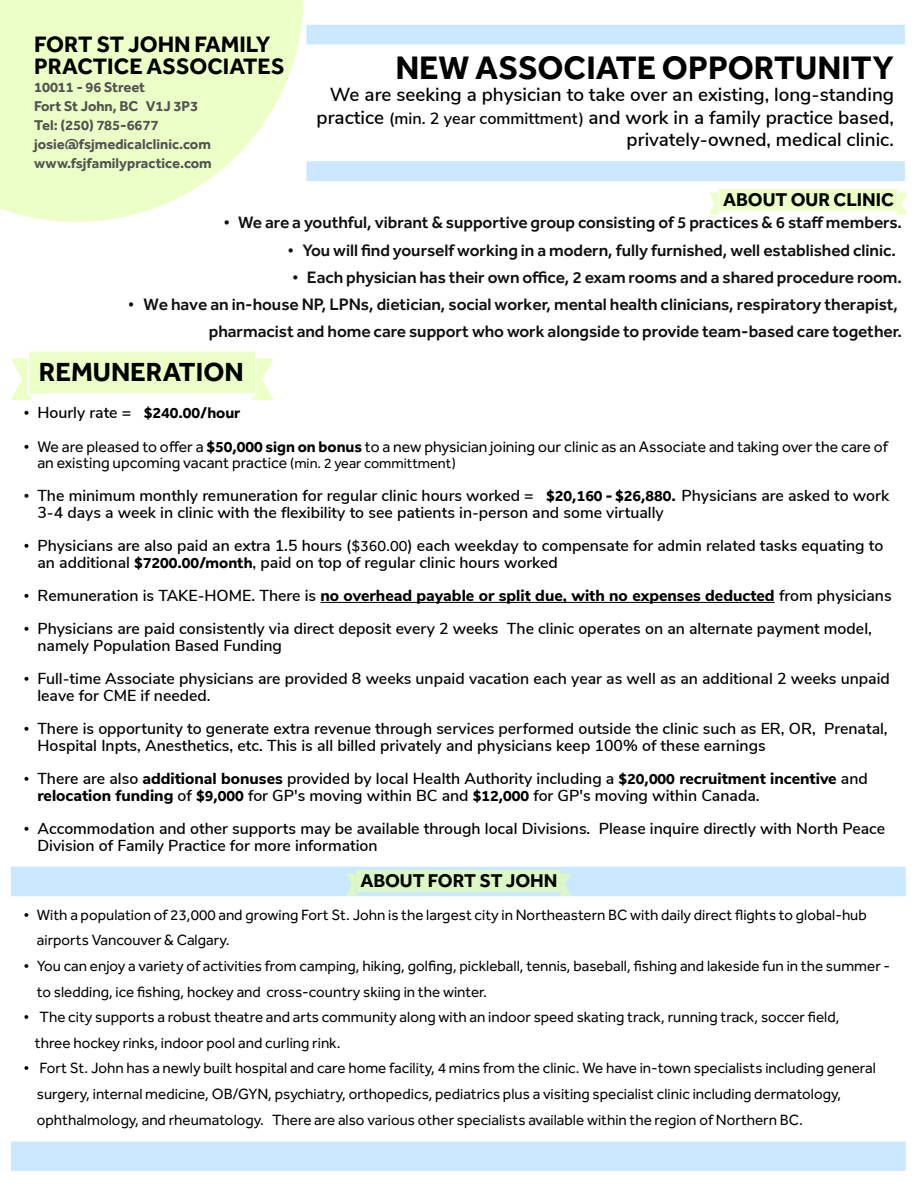
<style>
.page{position:relative;width:918px;height:1188px;background:#fff}
.page>*{position:absolute;margin:0;border:0;box-sizing:border-box;transform-origin:0 0}
.t1{font:700 33.45px "Effra CC";color:#000}
.t2{font:700 27px "Effra CC";color:#000}
.t3{font:700 22.95px/23px "Effra CC";color:#000}
.t4{font:700 19.05px "Effra CC";color:#000}
.t5{font:600 18.9px/22.6px "Nunito Sans";color:#000;text-align:right}
.t6{font:600 17.1px/27.3px "Effra CC";color:#000;text-align:right}
.t7{font:600 15.9px/16.6px "Nunito Sans";color:#000}
.t8{font:15.9px/16.6px "Effra CC";color:#000}
.t9{font:800 15.9px "Nunito Sans";color:#000}
.t10{font:700 15.9px "Effra CC";color:#000}
.t11{font:15.3px/25.7px "Effra CC";color:#000}
.t12{font:700 14.55px/19px "Effra CC";color:#525252}
.s1{font-size:16.2px}
.s2{font-family:"Times New Roman";font-weight:400}
.s3{font-family:"Nunito Sans";font-weight:600}
.s4{font-family:"Times New Roman"}
.s5{font-weight:700}
.s6{font-size:14.55px}
.s7{font-family:"Effra CC";font-weight:700}
.s8{font-family:"Effra CC";font-weight:400}
.s9{font-weight:600}
.s10{font-weight:800}
</style>
<div class="page">
<svg style="left:0;top:0;width:303px;height:222px;fill:#ecffc6"></svg>
<svg style="left:11px;top:351px;width:263px;height:49px"></svg>
<hr style="left:320px;top:602px;width:454px;height:1px;background:#000">
<svg style="left:306px;top:25px;width:599px;height:156px"></svg>
<svg style="left:11px;top:867px;width:894px;height:304px"></svg>
<svg style="left:709px;top:189px;width:198px;height:25px;background:#eeffcf"></svg>
<svg style="left:346px;top:870px;width:224px;height:26px;background:#d8f5d1"></svg>
<h3 class="t3" style="left:34px;top:34px;width:252px">FORT ST JOHN FAMILY<br>PRACTICE ASSOCIATES</h3>
<p class="t12" style="left:34px;top:78px;width:179px">10011 - 96 Street<br>Fort St John, BC V1J 3P3<br>Tel: (250) 785-6677 josie@fsjmedicalclinic.com www.fsjfamilypractice.com</p>
<h1 class="t1" style="left:395px;top:45px;width:500px">NEW ASSOCIATE OPPORTUNITY</h1>
<p class="t5" style="left:317px;top:82px;width:579px">We are seeking a physician to take over an existing, long-standing practice <span class="s1">(min. 2 year committment)</span> and work in a family practice based, privately-owned, medical clinic.</p>
<p class="t4" style="left:723px;top:187px;width:172px">ABOUT OUR CLINIC</p>
<p class="t6" style="left:224px;top:211px;width:680px"><span class="s2">•</span> We are a youthful, vibrant &amp; supportive group consisting of 5 practices &amp; 6 staff members.</p>
<p class="t6" style="left:288px;top:238px;width:610px"><span class="s2">•</span> You will find yourself working in a modern, fully furnished, well established clinic.</p>
<p class="t6" style="left:292px;top:265px;width:611px"><span class="s2">•</span> Each physician has their own office, 2 exam rooms and a shared procedure room.</p>
<p class="t6" style="left:129px;top:292px;width:774px"><span class="s2">•</span> We have an in-house NP, LPNs, dietician, social worker, mental health clinicians, respiratory therapist, pharmacist and home care support who work alongside to provide team-based care together.</p>
<h2 class="t2" style="left:39px;top:354px;width:206px">REMUNERATION</h2>
<p class="t10" style="left:24px;top:403px;width:218px"><span class="s2">•</span> <span class="s3">Hourly rate =</span> $240.00/hour</p>
<p class="t8" style="left:37px;top:440px;width:852px;text-indent:-13px"><span class="s4">•</span> We are pleased to offer a <span class="s5">$50,000 sign on bonus</span> to a new physician joining our clinic as an Associate and taking over the care of an existing upcoming vacant practice <span class="s6">(min. 2 year committment)</span></p>
<p class="t7" style="left:37px;top:487px;width:853px;text-indent:-13px"><span class="s2">•</span> The minimum monthly remuneration for regular clinic hours worked = <span class="s7">$20,160 - $26,880.</span> Physicians are asked to work<br>3-4 days a week in clinic with the flexibility to see patients in-person and some virtually</p>
<p class="t7" style="left:37px;top:537px;width:847px;text-indent:-13px"><span class="s2">•</span> Physicians are also paid an extra 1.5 hours (<span class="s8">$360.00</span>) each weekday to compensate for admin related tasks equating to an additional <span class="s7">$7200.00/month</span>, paid on top of regular clinic hours worked</p>
<p class="t9" style="left:24px;top:584px;width:869px"><span class="s2">•</span> <span class="s9">Remuneration is TAKE-HOME. There is</span> no overhead payable or split due, with no expenses deducted <span class="s9">from physicians</span></p>
<p class="t7" style="left:37px;top:620px;width:836px;text-indent:-13px"><span class="s2">•</span> Physicians are paid consistently via direct deposit every 2 weeks The clinic operates on an alternate payment model, namely Population Based Funding</p>
<p class="t7" style="left:37px;top:670px;width:854px;text-indent:-13px"><span class="s2">•</span> Full-time Associate physicians are provided 8 weeks unpaid vacation each year as well as an additional 2 weeks unpaid leave for CME if needed.</p>
<p class="t7" style="left:37px;top:719px;width:852px;text-indent:-13px"><span class="s2">•</span> There is opportunity to generate extra revenue through services performed outside the clinic such as ER, OR, Prenatal,<br>Hospital Inpts, Anesthetics, etc. This is all billed privately and physicians keep 100% of these earnings</p>
<p class="t7" style="left:37px;top:769px;width:832px;text-indent:-13px"><span class="s2">•</span> There are also <span class="s10">additional bonuses</span> provided by local Health Authority including a <span class="s7">$20,000</span> <span class="s10">recruitment incentive</span> and <span class="s10">relocation funding</span> of <span class="s7">$9,000</span> for GP's moving within BC and <span class="s7">$12,000</span> for GP's moving within Canada.</p>
<p class="t7" style="left:37px;top:819px;width:849px;text-indent:-13px"><span class="s2">•</span> Accommodation and other supports may be available through local Divisions. Please inquire directly with North Peace<br>Division of Family Practice for more information</p>
<p class="t4" style="left:360px;top:868px;width:198px">ABOUT FORT ST JOHN</p>
<p class="t11" style="left:37px;top:903px;width:831px;text-indent:-13px"><span class="s4">•</span> With a population of 23,000 and growing Fort St. John is the largest city in Northeastern BC with daily direct flights to global-hub airports Vancouver &amp; Calgary.</p>
<p class="t11" style="left:37px;top:955px;width:855px;text-indent:-13px"><span class="s4">•</span> You can enjoy a variety of activities from camping, hiking, golfing, pickleball, tennis, baseball, fishing and lakeside fun in the summer - to sledding, ice fishing, hockey and cross-country skiing in the winter.</p>
<p class="t11" style="left:35px;top:1006px;width:806px;text-indent:-11px"><span class="s4">•</span> The city supports a robust theatre and arts community along with an indoor speed skating track, running track, soccer field, three hockey rinks, indoor pool and curling rink.</p>
<p class="t11" style="left:37px;top:1057px;width:840px;text-indent:-13px"><span class="s4">•</span> Fort St. John has a newly built hospital and care home facility, 4 mins from the clinic. We have in-town specialists including general surgery, internal medicine, OB/GYN, psychiatry, orthopedics, pediatrics plus a visiting specialist clinic including dermatology, ophthalmology, and rheumatology. There are also various other specialists available within the region of Northern BC.</p>
</div>
